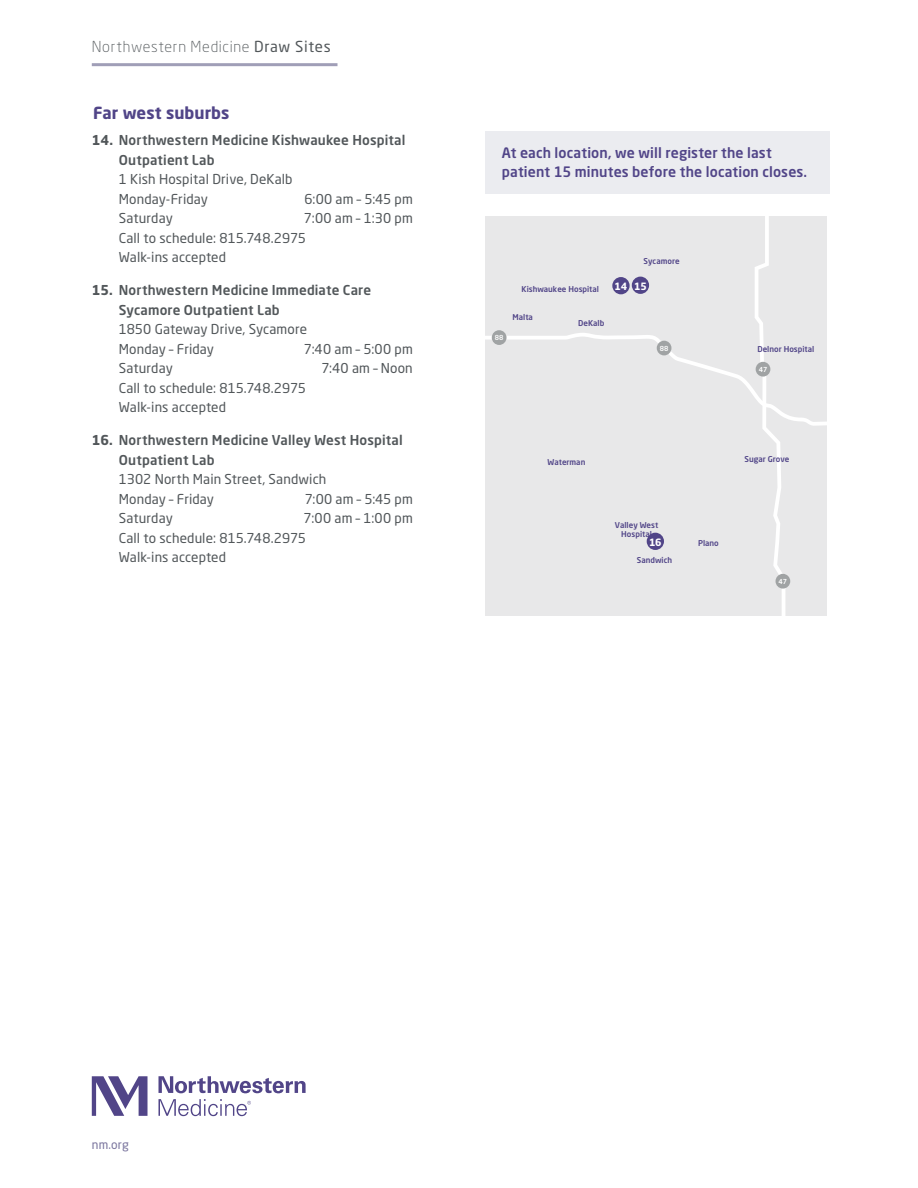
<style>
.page{position:relative;width:918px;height:1188px;background:#fff}
.page>*{position:absolute;margin:0;border:0;box-sizing:border-box;transform-origin:0 0}
.t1{font:700 16.5px "Neo Sans Pro";letter-spacing:.005em;color:#514588}
.t2{font:300 15px "Neo Sans Pro";letter-spacing:.045em;color:#52575a}
.t3{font:500 14.25px/19.5px "Neo Sans Pro";letter-spacing:.01em;color:#514588}
.t4{font:13.5px/19.5px "Neo Sans Pro";letter-spacing:.005em;color:#52575a}
.t5{font:500 13.5px/19.5px "Neo Sans Pro";letter-spacing:.01em;color:#52575a}
.t6{font:12px "Neo Sans Pro";color:#79749d}
.t7{font:700 10.05px "Neo Sans Pro";color:#fff}
.t8{font:500 7.95px/9.1px "Neo Sans Pro";color:#514588;text-align:center}
.t9{font:500 6.75px "Neo Sans Pro";color:#fff}
.s1{font-weight:400}
.s2{font-weight:700}
</style>
<div class="page">
<hr style="left:92px;top:63px;width:246px;height:3px;background:#a09eb7">
<svg style="left:159px;top:1076px;width:147px;height:17px"></svg>
<svg style="left:92px;top:1076px;width:56px;height:40px"></svg>
<svg style="left:159px;top:1099px;width:92px;height:17px"></svg>
<div style="left:486px;top:216px;width:340px;height:115px;background:#e8e8e9"></div>
<svg style="left:486px;top:331px;width:340px;height:14px;fill:#e8e8e9"></svg>
<div style="left:486px;top:345px;width:340px;height:270px;background:#e8e8e9"></div>
<svg style="left:755px;top:216px;width:47px;height:399px;background:#e9e9ea"></svg>
<div style="left:492px;top:330px;width:15px;height:15px;background:#a0a3a4;border-radius:50%"></div>
<div style="left:756px;top:362px;width:14px;height:15px;background:#a0a3a4;border-radius:50%"></div>
<div style="left:776px;top:574px;width:14px;height:15px;background:#a0a3a4;border-radius:50%"></div>
<div style="left:657px;top:341px;width:14px;height:14px;background:#a0a3a4;border-radius:50%"></div>
<div style="left:612px;top:277px;width:18px;height:17px;background:#514588;border-radius:50%"></div>
<div style="left:632px;top:277px;width:17px;height:17px;background:#514588;border-radius:50%"></div>
<div style="left:647px;top:533px;width:17px;height:17px;background:#514588;border-radius:50%"></div>
<div style="left:486px;top:131px;width:344px;height:63px;background:#ebecf0"></div>
<p class="t2" style="left:92px;top:38px;width:240px">Northwestern Medicine <span class="s1">Draw Sites</span></p>
<p class="t1" style="left:93px;top:102px;width:138px">Far west suburbs</p>
<p class="t5" style="left:119px;top:130px;width:288px;text-indent:-27px"><span class="s2">14.</span> Northwestern Medicine Kishwaukee Hospital<br>Outpatient Lab</p>
<p class="t4" style="left:119px;top:169px;width:175px">1 Kish Hospital Drive, DeKalb<br>Monday-Friday</p>
<p class="t4" style="left:304px;top:189px;width:110px">6:00 am – 5:45 pm</p>
<p class="t4" style="left:119px;top:208px;width:56px">Saturday</p>
<p class="t4" style="left:119px;top:208px;width:296px;text-indent:185px">7:00 am – 1:30 pm<br>Call to schedule: 815.748.2975<br>Walk-ins accepted</p>
<p class="t5" style="left:119px;top:280px;width:254px;text-indent:-27px"><span class="s2">15.</span> Northwestern Medicine Immediate Care<br>Sycamore Outpatient Lab</p>
<p class="t4" style="left:119px;top:319px;width:190px">1850 Gateway Drive, Sycamore<br>Monday – Friday</p>
<p class="t4" style="left:304px;top:339px;width:110px">7:40 am – 5:00 pm</p>
<p class="t4" style="left:119px;top:358px;width:56px">Saturday</p>
<p class="t4" style="left:321px;top:358px;width:93px">7:40 am – Noon</p>
<p class="t4" style="left:119px;top:378px;width:189px">Call to schedule: 815.748.2975<br>Walk-ins accepted</p>
<p class="t5" style="left:119px;top:430px;width:286px;text-indent:-27px"><span class="s2">16.</span> Northwestern Medicine Valley West Hospital<br>Outpatient Lab</p>
<p class="t4" style="left:119px;top:469px;width:209px">1302 North Main Street, Sandwich<br>Monday – Friday</p>
<p class="t4" style="left:305px;top:489px;width:110px">7:00 am – 5:45 pm</p>
<p class="t4" style="left:119px;top:508px;width:56px">Saturday</p>
<p class="t4" style="left:119px;top:508px;width:295px;text-indent:185px">7:00 am – 1:00 pm<br>Call to schedule: 815.748.2975<br>Walk-ins accepted</p>
<p class="t3" style="left:502px;top:143px;width:307px">At each location, we will register the last patient 15 minutes before the location closes.</p>
<p class="t9" style="left:495px;top:333px;width:10px">88</p>
<p class="t8" style="left:522px;top:285px;width:79px">Kishwaukee Hospital</p>
<p class="t8" style="left:513px;top:312px;width:22px">Malta</p>
<p class="t8" style="left:578px;top:318px;width:28px">DeKalb</p>
<p class="t8" style="left:644px;top:256px;width:37px">Sycamore</p>
<p class="t7" style="left:615px;top:280px;width:34px">14 15</p>
<p class="t9" style="left:660px;top:344px;width:10px">88</p>
<p class="t8" style="left:757px;top:345px;width:58px">Delnor Hospital</p>
<p class="t9" style="left:759px;top:365px;width:10px">47</p>
<p class="t8" style="left:548px;top:457px;width:39px">Waterman</p>
<p class="t8" style="left:615px;top:520px;width:45px">Valley West<br>Hospital</p>
<p class="t7" style="left:649px;top:535px;width:14px">16</p>
<p class="t8" style="left:637px;top:556px;width:37px">Sandwich</p>
<p class="t8" style="left:745px;top:455px;width:46px">Sugar Grove</p>
<p class="t8" style="left:698px;top:539px;width:22px">Plano</p>
<p class="t9" style="left:779px;top:577px;width:10px">47</p>
<p class="t6" style="left:92px;top:1137px;width:39px">nm.org</p>
</div>
